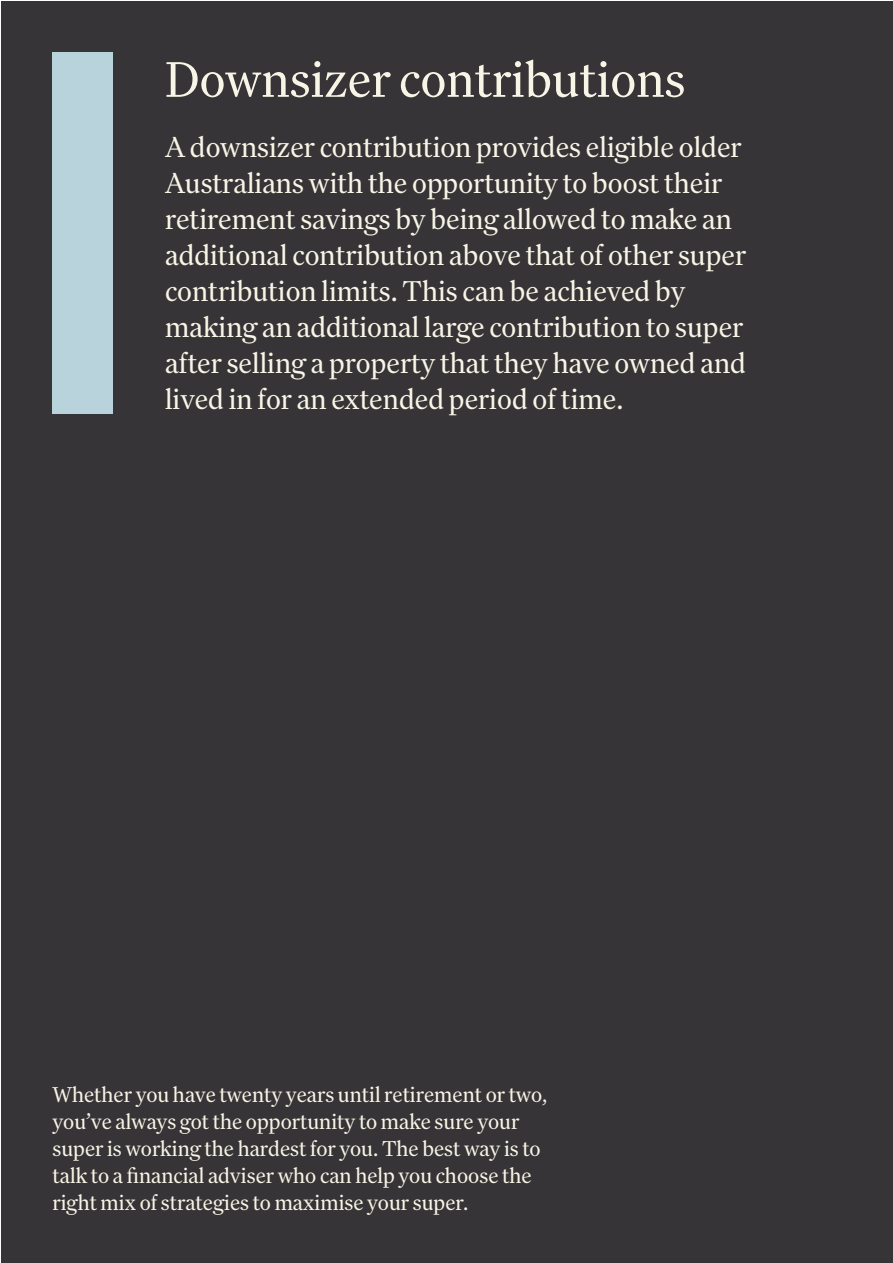
<style>
.page{position:relative;width:893px;height:1263px;background:#fff}
.page>*{position:absolute;margin:0;border:0;box-sizing:border-box;transform-origin:0 0}
.t1{font:52.5px "Family";color:#f7f5e6}
.t2{font:30px/36px "Family";color:#f7f5e6}
.t3{font:22.5px/27px "Family";color:#f7f5e6}
</style>
<div class="page">
<div style="left:1px;top:1px;width:892px;height:1262px;background:#363436"></div>
<div style="left:52px;top:52px;width:60px;height:362px;background:#b9d3dc"></div>
<h1 class="t1" style="left:165px;top:49px;width:522px">Downsizer contributions</h1>
<p class="t2" style="left:165px;top:129px;width:583px">A downsizer contribution provides eligible older Australians with the opportunity to boost their retirement savings by being allowed to make an additional contribution above that of other super contribution limits. This can be achieved by making an additional large contribution to super after selling a property that they have owned and lived in for an extended period of time.</p>
<p class="t3" style="left:52px;top:1081px;width:496px">Whether you have twenty years until retirement or two, you’ve always got the opportunity to make sure your super is working the hardest for you. The best way is to talk to a financial adviser who can help you choose the right mix of strategies to maximise your super.</p>
</div>
